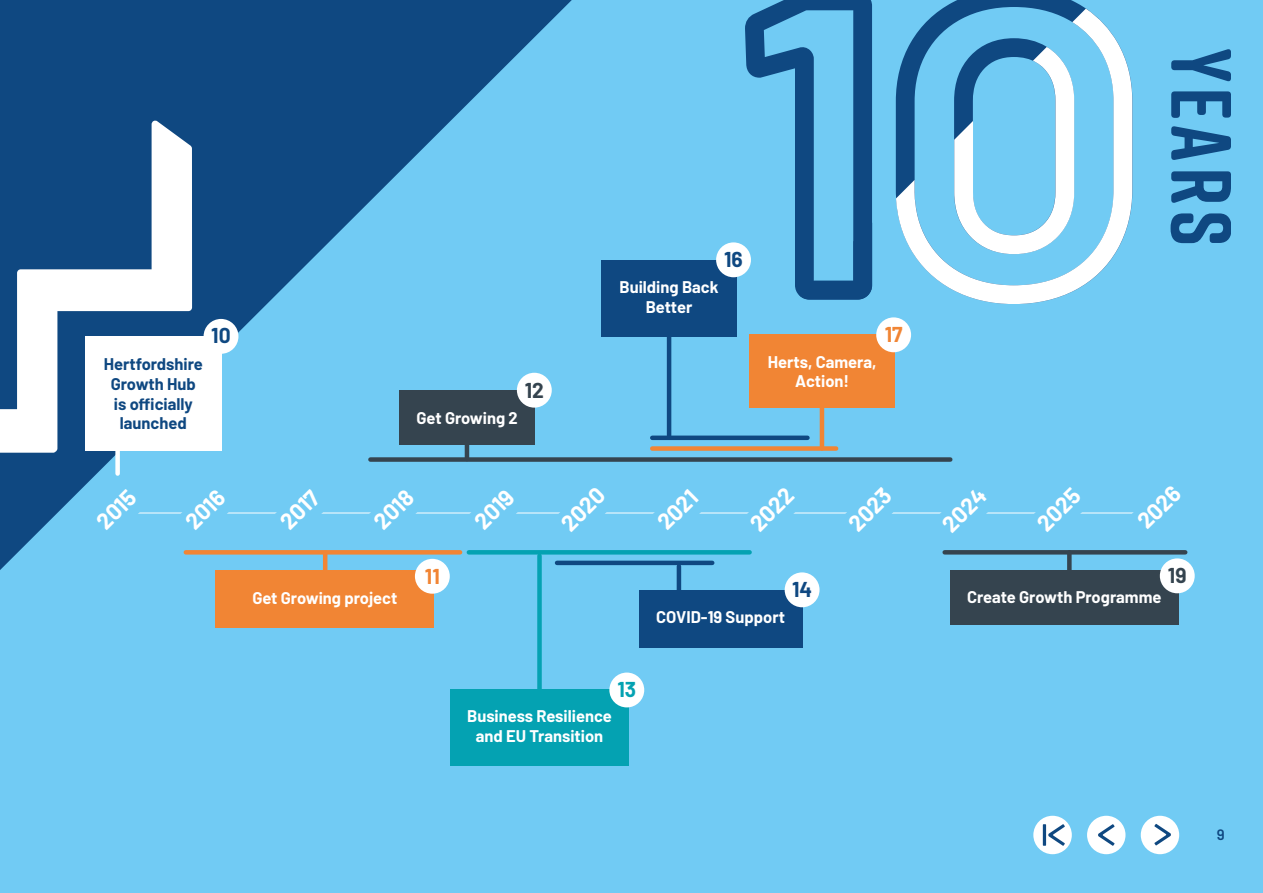
<style>
.page{position:relative;width:1263px;height:893px;background:#71cbf4}
.page>*{position:absolute;margin:0;border:0;box-sizing:border-box;transform-origin:0 0}
.t1{font:700 22.5px "Barlow";color:#fff}
.t2{font:700 21px "Barlow";color:#0f4881}
.t3{font:700 21px "Barlow";color:#35444f}
.t4{font:700 21px "Barlow";color:#f18534}
.t5{font:700 21px "Barlow";color:#04a2b2}
.t6{font:700 16.5px/19.8px "Barlow";color:#fff;text-align:center}
.t7{font:700 16.5px/19.8px "Barlow";color:#0f4881;text-align:center}
.t8{font:600 15px "Barlow";color:#0f4881}
</style>
<div class="page">
<svg style="left:0;top:0;width:572px;height:570px"></svg>
<hr style="left:118px;top:513px;width:1042px;height:1px;background:#fff">
<div style="left:1141px;top:585px;width:38px;height:39px;background:#35444f;border-radius:50%"></div>
<svg style="left:192px;top:461px;width:918px;height:100px"></svg>
<div style="left:85px;top:336px;width:137px;height:115px;background:#fff"></div>
<div style="left:216px;top:571px;width:218px;height:57px;background:#f18534"></div>
<div style="left:400px;top:391px;width:135px;height:54px;background:#35444f"></div>
<div style="left:450px;top:689px;width:179px;height:76px;background:#04a2b2"></div>
<div style="left:639px;top:590px;width:163px;height:57px;background:#0f4881"></div>
<div style="left:601px;top:260px;width:136px;height:76px;background:#0f4881"></div>
<div style="left:749px;top:334px;width:146px;height:74px;background:#f18534"></div>
<div style="left:950px;top:570px;width:228px;height:54px;background:#35444f"></div>
<hr style="left:323px;top:553px;width:4px;height:28px;background:#f18534">
<div style="left:186px;top:550px;width:274px;height:5px;background:#f18534"></div>
<hr style="left:677px;top:566px;width:4px;height:28px;background:#0f4881">
<hr style="left:557px;top:561px;width:155px;height:4px;background:#0f4881">
<svg style="left:1067px;top:555px;width:4px;height:15px"></svg>
<div style="left:945px;top:550px;width:240px;height:5px;background:#35444f"></div>
<hr style="left:820px;top:404px;width:4px;height:44px;background:#f18534">
<div style="left:652px;top:446px;width:184px;height:5px;background:#f18534"></div>
<hr style="left:652px;top:436px;width:155px;height:4px;background:#0f4881">
<hr style="left:667px;top:334px;width:4px;height:102px;background:#0f4881">
<div style="left:370px;top:457px;width:580px;height:5px;background:#35444f"></div>
<hr style="left:465px;top:431px;width:4px;height:28px;background:#35444f">
<div style="left:469px;top:550px;width:281px;height:5px;background:#04a2b2"></div>
<div style="left:537px;top:556px;width:5px;height:138px;background:#04a2b2"></div>
<svg style="left:1124px;top:512px;width:36px;height:2px"></svg>
<div style="left:204px;top:319px;width:34px;height:35px;background:#fff;border-radius:50%"></div>
<div style="left:517px;top:373px;width:35px;height:35px;background:#fff;border-radius:50%"></div>
<div style="left:716px;top:242px;width:35px;height:35px;background:#fff;border-radius:50%"></div>
<div style="left:876px;top:317px;width:35px;height:35px;background:#fff;border-radius:50%"></div>
<div style="left:785px;top:572px;width:34px;height:35px;background:#fff;border-radius:50%"></div>
<div style="left:609px;top:673px;width:35px;height:34px;background:#fff;border-radius:50%"></div>
<div style="left:415px;top:559px;width:35px;height:35px;background:#fff;border-radius:50%"></div>
<div style="left:1160px;top:558px;width:35px;height:35px;background:#fff;border-radius:50%"></div>
<div style="left:1033px;top:816px;width:39px;height:38px;background:#fff;border-radius:50%"></div>
<div style="left:1087px;top:816px;width:38px;height:38px;background:#fff;border-radius:50%"></div>
<div style="left:1141px;top:816px;width:38px;height:38px;background:#fff;border-radius:50%"></div>
<svg style="left:1154px;top:824px;width:17px;height:21px"></svg>
<svg style="left:1098px;top:824px;width:16px;height:22px"></svg>
<svg style="left:1048px;top:824px;width:17px;height:22px"></svg>
<hr style="left:1043px;top:824px;width:3px;height:22px;background:#0f4881">
<svg style="left:1171px;top:49px;width:60px;height:33px"></svg>
<svg style="left:1171px;top:91px;width:60px;height:27px"></svg>
<svg style="left:1171px;top:126px;width:60px;height:34px"></svg>
<svg style="left:1171px;top:171px;width:60px;height:32px"></svg>
<svg style="left:1170px;top:213px;width:61px;height:30px"></svg>
<svg style="left:745px;top:0;width:388px;height:295px"></svg>
<svg style="left:896px;top:0;width:236px;height:9px;fill:#0f4881"></svg>
<svg style="left:896px;top:9px;width:236px;height:294px"></svg>
<svg style="left:799px;top:223px;width:73px;height:77px"></svg>
<svg style="left:0;top:120px;width:192px;height:450px"></svg>
<p class="t2" style="left:724px;top:244px;width:20px">16</p>
<p class="t7" style="left:104px;top:353px;width:101px">Hertfordshire<br>Growth Hub is officially launched</p>
<p class="t2" style="left:211px;top:320px;width:21px">10</p>
<p class="t6" style="left:417px;top:407px;width:103px">Get Growing 2</p>
<p class="t3" style="left:525px;top:374px;width:21px">12</p>
<p class="t6" style="left:620px;top:276px;width:100px">Building Back<br>Better</p>
<p class="t6" style="left:768px;top:351px;width:110px">Herts, Camera,<br>Action!</p>
<p class="t4" style="left:885px;top:319px;width:19px">17</p>
<h1 class="t1" style="left:89px;top:514px;width:47px;rotate:-45deg">2015</h1>
<h1 class="t1" style="left:178px;top:514px;width:47px;rotate:-45deg">2016</h1>
<h1 class="t1" style="left:272px;top:513px;width:46px;rotate:-45deg">2017</h1>
<h1 class="t1" style="left:366px;top:514px;width:47px;rotate:-45deg">2018</h1>
<h1 class="t1" style="left:467px;top:514px;width:47px;rotate:-45deg">2019</h1>
<h1 class="t1" style="left:553px;top:516px;width:52px;rotate:-45deg">2020</h1>
<h1 class="t1" style="left:650px;top:514px;width:47px;rotate:-45deg">2021</h1>
<h1 class="t1" style="left:742px;top:516px;width:52px;rotate:-45deg">2022</h1>
<h1 class="t1" style="left:841px;top:515px;width:51px;rotate:-45deg">2023</h1>
<h1 class="t1" style="left:934px;top:516px;width:53px;rotate:-45deg">2024</h1>
<h1 class="t1" style="left:1029px;top:515px;width:52px;rotate:-45deg">2025</h1>
<h1 class="t1" style="left:1130px;top:513px;width:52px;rotate:-45deg">2026</h1>
<p class="t6" style="left:252px;top:587px;width:147px">Get Growing project</p>
<p class="t4" style="left:425px;top:560px;width:17px">11</p>
<p class="t3" style="left:1168px;top:560px;width:20px">19</p>
<p class="t2" style="left:792px;top:574px;width:22px">14</p>
<p class="t6" style="left:967px;top:586px;width:196px">Create Growth Programme</p>
<p class="t6" style="left:656px;top:606px;width:130px">COVID-19 Support</p>
<p class="t5" style="left:617px;top:674px;width:20px">13</p>
<p class="t6" style="left:467px;top:705px;width:146px">Business Resilience and EU Transition</p>
<p class="t8" style="left:1217px;top:823px;width:9px">9</p>
</div>
